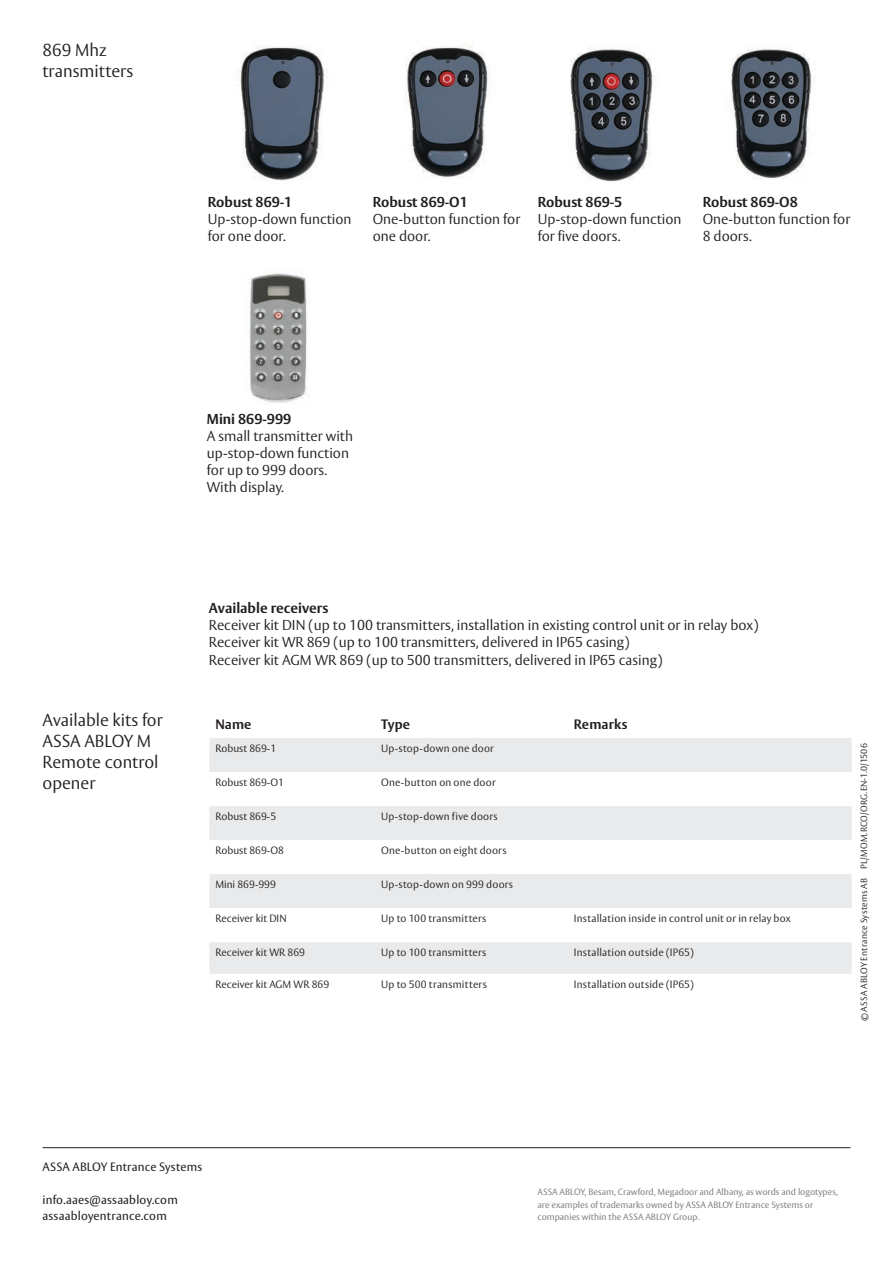
<style>
.page{position:relative;width:893px;height:1263px;background:#fff}
.page>*{position:absolute;margin:0;border:0;box-sizing:border-box;transform-origin:0 0}
.t1{font:300 17.25px/21px "ASSA Vesta";color:#231f20}
.t2{font:300 14.25px/17.1px "ASSA Vesta";color:#231f20}
.t3{font:700 14.25px "ASSA Vesta";color:#231f20}
.t4{font:700 13.5px "ASSA Vesta";letter-spacing:.01em;color:#231f20}
.t5{font:12px/16.5px "ASSA Vesta";letter-spacing:.015em;color:#231f20}
.t6{font:300 10.5px "ASSA Vesta";letter-spacing:.015em;color:#231f20}
.t7{font:9px/12.8px "ASSA Vesta";color:#808285}
.t8{font:300 9px "ASSA Vesta";letter-spacing:.025em;color:#231f20}
</style>
<div class="page">
<img style="left:570px;top:48px;width:86px;height:135px">
<img style="left:405px;top:46px;width:85px;height:133px">
<img style="left:240px;top:46px;width:85px;height:135px">
<img style="left:250px;top:273px;width:58px;height:130px">
<img style="left:730px;top:48px;width:82px;height:131px">
<hr style="left:43px;top:1147px;width:807px;height:1px;background:#231f20">
<div style="left:209px;top:738px;width:643px;height:236px;background:#e9eaeb"></div>
<svg style="left:209px;top:772px;width:643px;height:170px"></svg>
<hr style="left:209px;top:840px;width:1px;height:34px;background:#fff">
<hr style="left:375px;top:840px;width:1px;height:34px;background:#fff">
<hr style="left:567px;top:840px;width:1px;height:34px;background:#fff">
<p class="t1" style="left:43px;top:40px;width:92px">869 Mhz transmitters</p>
<p class="t3" style="left:208px;top:193px;width:86px">Robust 869-1</p>
<p class="t2" style="left:208px;top:211px;width:145px">Up-stop-down function for one door.</p>
<p class="t3" style="left:373px;top:193px;width:97px">Robust 869-O1</p>
<p class="t2" style="left:373px;top:211px;width:149px">One-button function for one door.</p>
<p class="t3" style="left:538px;top:193px;width:86px">Robust 869-5</p>
<p class="t2" style="left:538px;top:211px;width:145px">Up-stop-down function for five doors.</p>
<p class="t3" style="left:703px;top:193px;width:97px">Robust 869-O8</p>
<p class="t2" style="left:703px;top:211px;width:149px">One-button function for<br>8 doors.</p>
<p class="t1" style="left:43px;top:710px;width:122px">Available kits for<br>ASSA ABLOY M<br>Remote control opener</p>
<p class="t3" style="left:207px;top:410px;width:86px">Mini 869-999</p>
<p class="t2" style="left:207px;top:428px;width:148px">A small transmitter with up-stop-down function for up to 999 doors.<br>With display.</p>
<p class="t3" style="left:209px;top:599px;width:121px">Available receivers</p>
<p class="t2" style="left:209px;top:617px;width:551px">Receiver kit DIN (up to 100 transmitters, installation in existing control unit or in relay box)<br>Receiver kit WR 869 (up to 100 transmitters, delivered in IP65 casing)<br>Receiver kit AGM WR 869 (up to 500 transmitters, delivered in IP65 casing)</p>
<p class="t4" style="left:215px;top:716px;width:38px">Name</p>
<p class="t4" style="left:381px;top:716px;width:30px">Type</p>
<p class="t4" style="left:574px;top:716px;width:55px">Remarks</p>
<p class="t6" style="left:215px;top:742px;width:62px">Robust 869-1</p>
<p class="t6" style="left:381px;top:742px;width:114px">Up-stop-down one door</p>
<p class="t6" style="left:215px;top:776px;width:70px">Robust 869-O1</p>
<p class="t6" style="left:381px;top:776px;width:116px">One-button on one door</p>
<p class="t6" style="left:215px;top:810px;width:62px">Robust 869-5</p>
<p class="t6" style="left:381px;top:810px;width:118px">Up-stop-down five doors</p>
<p class="t6" style="left:215px;top:844px;width:70px">Robust 869-O8</p>
<p class="t6" style="left:381px;top:844px;width:127px">One-button on eight doors</p>
<p class="t6" style="left:215px;top:878px;width:62px">Mini 869-999</p>
<p class="t6" style="left:381px;top:878px;width:133px">Up-stop-down on 999 doors</p>
<p class="t6" style="left:215px;top:912px;width:73px">Receiver kit DIN</p>
<p class="t6" style="left:381px;top:912px;width:107px">Up to 100 transmitters</p>
<p class="t6" style="left:574px;top:912px;width:218px">Installation inside in control unit or in relay box</p>
<p class="t6" style="left:215px;top:946px;width:91px">Receiver kit WR 869</p>
<p class="t6" style="left:381px;top:946px;width:107px">Up to 100 transmitters</p>
<p class="t6" style="left:574px;top:946px;width:121px">Installation outside (IP65)</p>
<p class="t6" style="left:215px;top:978px;width:115px">Receiver kit AGM WR 869</p>
<p class="t6" style="left:381px;top:978px;width:107px">Up to 500 transmitters</p>
<p class="t6" style="left:574px;top:978px;width:121px">Installation outside (IP65)</p>
<p class="t8" style="left:858px;top:1021px;width:279px;rotate:-90deg">© ASSA ABLOY Entrance Systems AB PL/MOM.RCO/ORG.EN-1.0/1506</p>
<p class="t5" style="left:43px;top:1159px;width:161px">ASSA ABLOY Entrance Systems</p>
<p class="t5" style="left:43px;top:1192px;width:137px">info.aaes@assaabloy.com assaabloyentrance.com</p>
<p class="t7" style="left:537px;top:1186px;width:302px">ASSA ABLOY, Besam, Crawford, Megadoor and Albany, as words and logotypes, are examples of trademarks owned by ASSA ABLOY Entrance Systems or companies within the ASSA ABLOY Group.</p>
</div>
